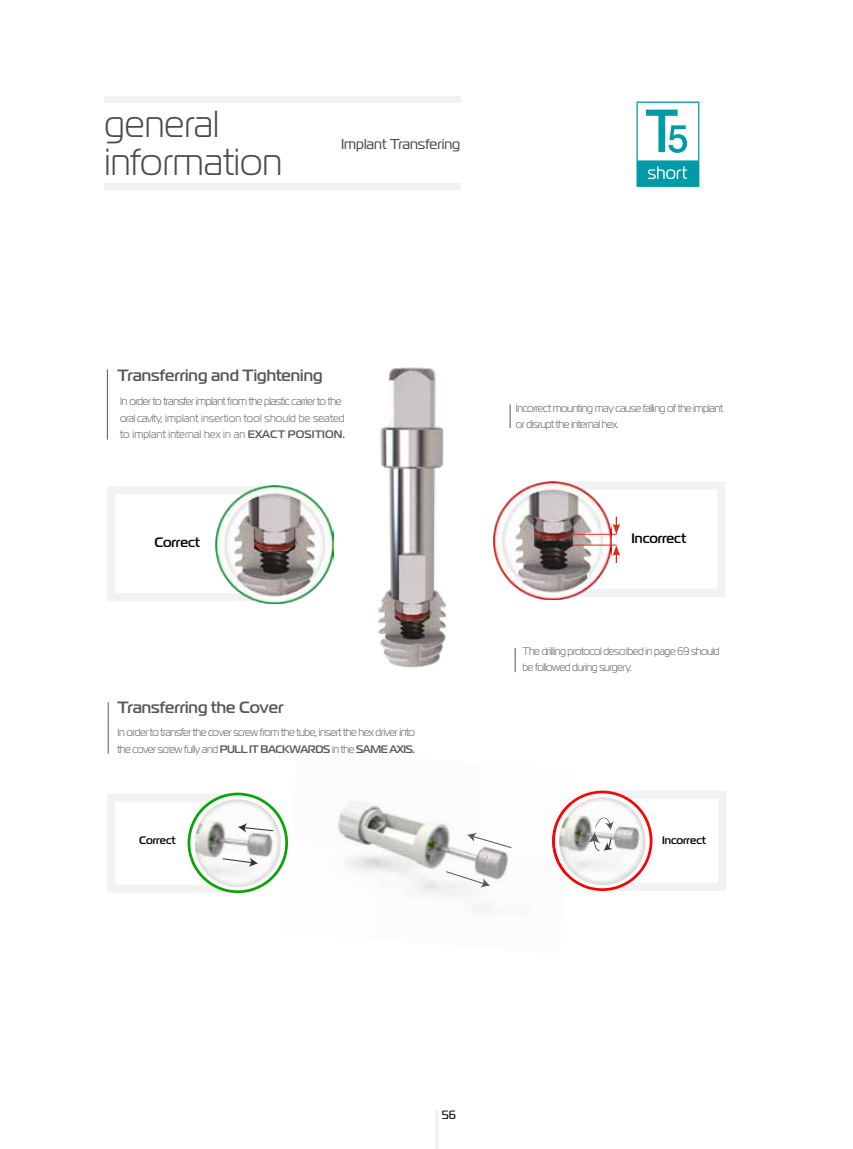
<style>
.page{position:relative;width:853px;height:1149px;background:#fff}
.page>*{position:absolute;margin:0;border:0;box-sizing:border-box;transform-origin:0 0}
.t1{font:300 37.5px/37.5px "Magistral";letter-spacing:.005em;color:#4a4a49}
.t2{font:500 16.35px "Magistral";color:#575756}
.t3{font:14.25px "Magistral";color:#4a4a49}
.t4{font:500 13.65px "Magistral";letter-spacing:-.005em;color:#000}
.t5{font:12px "Magistral";color:#000}
.t6{font:300 10.8px/16.4px "Magistral";letter-spacing:-.04em;color:#575756}
.t7{font:300 10.8px/16.4px "Magistral";color:#575756}
.t8{font:500 10.8px "Magistral";color:#000}
.s1{font-weight:500}
</style>
<div class="page">
<hr style="left:435px;top:1109px;width:3px;height:39px;background:#f2f2f2">
<svg style="left:107px;top:486px;width:108px;height:115px"></svg>
<svg style="left:565px;top:790px;width:161px;height:100px"></svg>
<img style="left:338px;top:801px;width:44px;height:40px">
<img style="left:382px;top:807px;width:70px;height:40px">
<img style="left:477px;top:790px;width:96px;height:71px">
<img style="left:346px;top:841px;width:36px;height:31px">
<img style="left:375px;top:847px;width:99px;height:50px">
<img style="left:467px;top:854px;width:98px;height:58px">
<img style="left:552px;top:801px;width:19px;height:73px">
<img style="left:555px;top:811px;width:15px;height:54px">
<img style="left:558px;top:811px;width:12px;height:53px">
<svg style="left:467px;top:832px;width:44px;height:15px"></svg>
<svg style="left:446px;top:870px;width:44px;height:17px"></svg>
<svg style="left:107px;top:792px;width:181px;height:101px"></svg>
<img style="left:378px;top:367px;width:69px;height:301px">
<img style="left:493px;top:481px;width:118px;height:118px">
<img style="left:215px;top:485px;width:118px;height:118px">
<svg style="left:550px;top:481px;width:175px;height:115px"></svg>
<svg style="left:636px;top:101px;width:63px;height:86px"></svg>
<div style="left:104px;top:96px;width:356px;height:7px;background:#f2f2f2"></div>
<div style="left:104px;top:184px;width:356px;height:6px;background:#f2f2f2"></div>
<svg style="left:515px;top:648px;width:1px;height:24px"></svg>
<hr style="left:108px;top:702px;width:1px;height:51px;background:#575756">
<hr style="left:107px;top:369px;width:1px;height:70px;background:#575756">
<svg style="left:510px;top:404px;width:1px;height:24px"></svg>
<h1 class="t1" style="left:104px;top:104px;width:179px">general information</h1>
<h3 class="t3" style="left:341px;top:135px;width:121px">Implant Transfering</h3>
<h2 class="t2" style="left:117px;top:365px;width:207px">Transferring and Tightening</h2>
<p class="t7" style="left:120px;top:393px;width:226px">In order to transfer implant from the plastic carrier to the oral cavity, implant insertion tool should be seated to implant internal hex in an <span class="s1">EXACT POSITION.</span></p>
<p class="t4" style="left:154px;top:533px;width:47px">Correct</p>
<h2 class="t2" style="left:117px;top:697px;width:168px">Transferring the Cover</h2>
<p class="t6" style="left:117px;top:724px;width:299px">In order to transfer the cover screw from the tube, insert the hex driver into the cover screw fully and <span class="s1">PULL IT BACKWARDS</span> in the <span class="s1">SAME AXIS.</span></p>
<p class="t6" style="left:516px;top:399px;width:209px">Incorrect mounting may cause falling of the implant or disrupt the internal hex.</p>
<p class="t4" style="left:631px;top:530px;width:56px">Incorrect</p>
<p class="t6" style="left:522px;top:642px;width:199px">The drilling protocol described in page 69 should be followed during surgery.</p>
<p class="t8" style="left:139px;top:833px;width:38px">Correct</p>
<p class="t8" style="left:662px;top:833px;width:45px">Incorrect</p>
<p class="t5" style="left:441px;top:1106px;width:16px">56</p>
</div>
